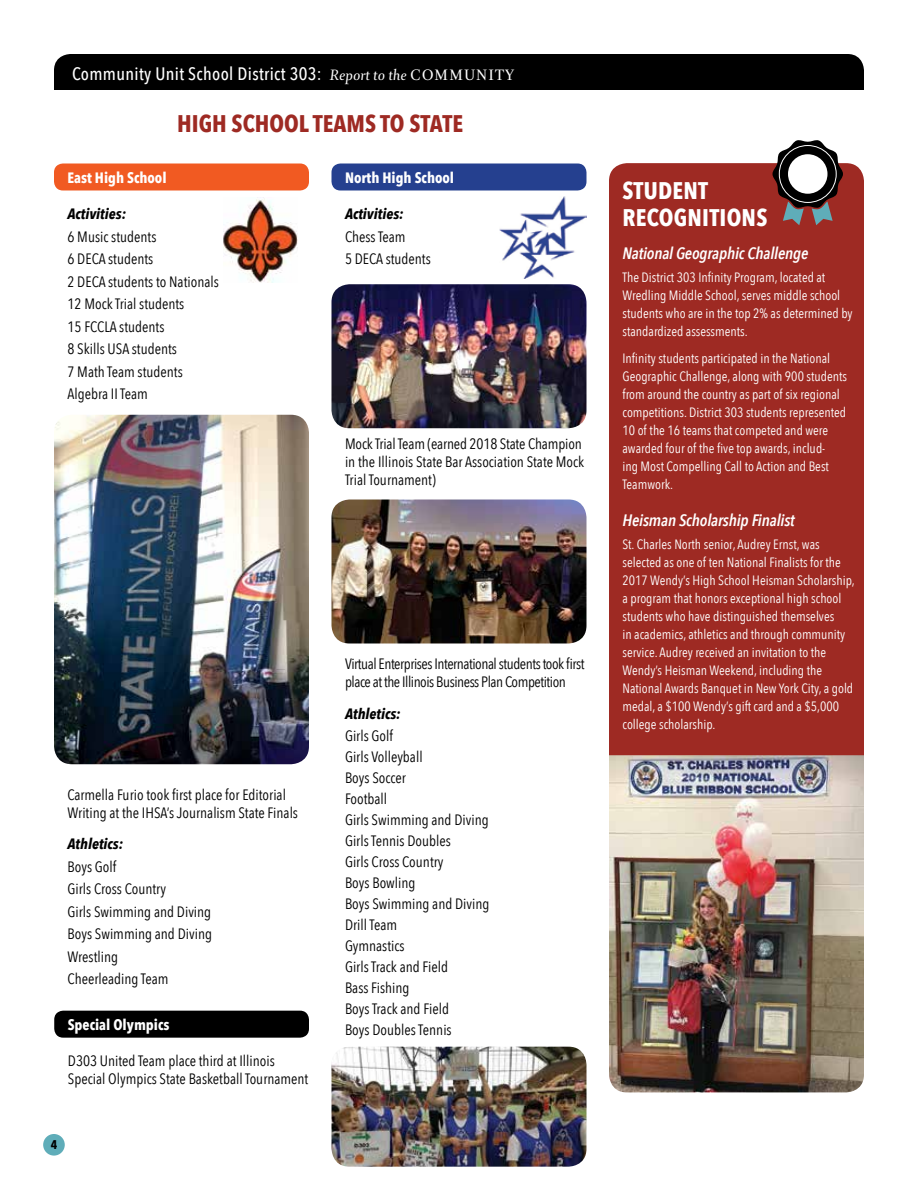
<style>
.page{position:relative;width:918px;height:1188px;background:#fff}
.page>*{position:absolute;margin:0;border:0;box-sizing:border-box;transform-origin:0 0}
.t1{font:700 24px "Avenir Next Condensed";color:#9e2a23}
.t2{font:700 24px/27px "Avenir Next Condensed";letter-spacing:.01em;color:#fff}
.t3{font:500 18px "Avenir Next Condensed";letter-spacing:.02em;color:#fff}
.t4{font:italic 600 16.5px "Avenir Next Condensed";letter-spacing:-.01em;color:#fff}
.t5{font:15px/21px "Avenir Next Condensed";color:#000}
.t6{font:15px/18px "Avenir Next Condensed";letter-spacing:-.03em;color:#000}
.t7{font:700 15px "Avenir Next Condensed";color:#fff}
.t8{font:italic 700 15px "Avenir Next Condensed";color:#000}
.t9{font:13.5px/18px "Avenir Next Condensed";color:#fff}
.t10{font:700 12.6px "Avenir Next Condensed";color:#000}
.s1{font-family:"Arnhem Fine";font-weight:400;font-style:italic}
.s2{font-family:"Arnhem Fine";font-weight:400}
</style>
<div class="page">
<div style="left:43px;top:1134px;width:22px;height:22px;background:#5fadb9;border-radius:50%"></div>
<img style="left:332px;top:284px;width:254px;height:144px">
<img style="left:332px;top:500px;width:254px;height:144px">
<img style="left:332px;top:1047px;width:254px;height:120px">
<img style="left:54px;top:415px;width:255px;height:349px">
<img style="left:609px;top:755px;width:255px;height:337px">
<div style="left:609px;top:163px;width:255px;height:592px;background:#9e2a23"></div>
<div style="left:54px;top:164px;width:255px;height:26px;background:#f15a22;border-radius:9px"></div>
<div style="left:332px;top:164px;width:254px;height:26px;background:#25408f;border-radius:9px"></div>
<img style="left:224px;top:199px;width:73px;height:84px">
<div style="left:54px;top:1011px;width:255px;height:27px;background:#000;border-radius:9px"></div>
<div style="left:54px;top:54px;width:810px;height:36px;background:#000"></div>
<svg style="left:773px;top:140px;width:70px;height:85px"></svg>
<img style="left:500px;top:196px;width:86px;height:82px">
<h2 class="t3" style="left:72px;top:62px;width:444px">Community Unit School District 303: <span class="s1">Report to the</span> <span class="s2">COMMUNITY</span></h2>
<h1 class="t1" style="left:177px;top:109px;width:287px">HIGH SCHOOL TEAMS TO STATE</h1>
<p class="t7" style="left:68px;top:169px;width:101px">East High School</p>
<p class="t7" style="left:345px;top:169px;width:111px">North High School</p>
<p class="t8" style="left:68px;top:205px;width:60px">Activities:</p>
<p class="t5" style="left:68px;top:224px;width:153px;line-height:22.5px">6 Music students<br>6 DECA students<br>2 DECA students to Nationals<br>12 Mock Trial students<br>15 FCCLA students<br>8 Skills USA students<br>7 Math Team students<br>Algebra II Team</p>
<p class="t8" style="left:345px;top:205px;width:60px">Activities:</p>
<p class="t5" style="left:345px;top:224px;width:87px;line-height:22.5px">Chess Team<br>5 DECA students</p>
<p class="t5" style="left:345px;top:434px;width:241px;line-height:18px">Mock Trial Team (earned 2018 State Champion in the Illinois State Bar Association State Mock<br>Trial Tournament)</p>
<p class="t5" style="left:68px;top:785px;width:232px;line-height:18px">Carmella Furio took first place for Editorial<br>Writing at the IHSA’s Journalism State Finals</p>
<p class="t8" style="left:68px;top:835px;width:57px">Athletics:</p>
<p class="t5" style="left:68px;top:854px;width:146px;line-height:22.5px">Boys Golf<br>Girls Cross Country<br>Girls Swimming and Diving<br>Boys Swimming and Diving<br>Wrestling<br>Cheerleading Team</p>
<p class="t7" style="left:68px;top:1016px;width:103px">Special Olympics</p>
<p class="t5" style="left:68px;top:1051px;width:242px;line-height:18px">D303 United Team place third at Illinois<br>Special Olympics State Basketball Tournament</p>
<p class="t10" style="left:51px;top:1137px;width:8px">4</p>
<p class="t6" style="left:345px;top:654px;width:241px">Virtual Enterprises International students took first place at the Illinois Business Plan Competition</p>
<p class="t8" style="left:345px;top:704px;width:57px">Athletics:</p>
<p class="t5" style="left:345px;top:725px;width:146px">Girls Golf<br>Girls Volleyball<br>Boys Soccer<br>Football<br>Girls Swimming and Diving<br>Girls Tennis Doubles<br>Girls Cross Country<br>Boys Bowling<br>Boys Swimming and Diving<br>Drill Team<br>Gymnastics<br>Girls Track and Field<br>Bass Fishing<br>Boys Track and Field<br>Boys Doubles Tennis</p>
<h1 class="t2" style="left:622px;top:177px;width:146px">STUDENT<br>RECOGNITIONS</h1>
<p class="t4" style="left:622px;top:243px;width:188px">National Geographic Challenge</p>
<p class="t9" style="left:622px;top:267px;width:232px">The District 303 Infinity Program, located at Wredling Middle School, serves middle school students who are in the top 2% as determined by standardized assessments.</p>
<p class="t9" style="left:622px;top:348px;width:226px">Infinity students participated in the National Geographic Challenge, along with 900 students from around the country as part of six regional competitions. District 303 students represented 10 of the 16 teams that competed and were awarded four of the five top awards, includ-<br>ing Most Compelling Call to Action and Best Teamwork.</p>
<p class="t4" style="left:622px;top:510px;width:174px">Heisman Scholarship Finalist</p>
<p class="t9" style="left:622px;top:534px;width:234px">St. Charles North senior, Audrey Ernst, was selected as one of ten National Finalists for the 2017 Wendy’s High School Heisman Scholarship, a program that honors exceptional high school students who have distinguished themselves<br>in academics, athletics and through community service. Audrey received an invitation to the Wendy’s Heisman Weekend, including the National Awards Banquet in New York City, a gold medal, a $100 Wendy’s gift card and a $5,000 college scholarship.</p>
</div>
